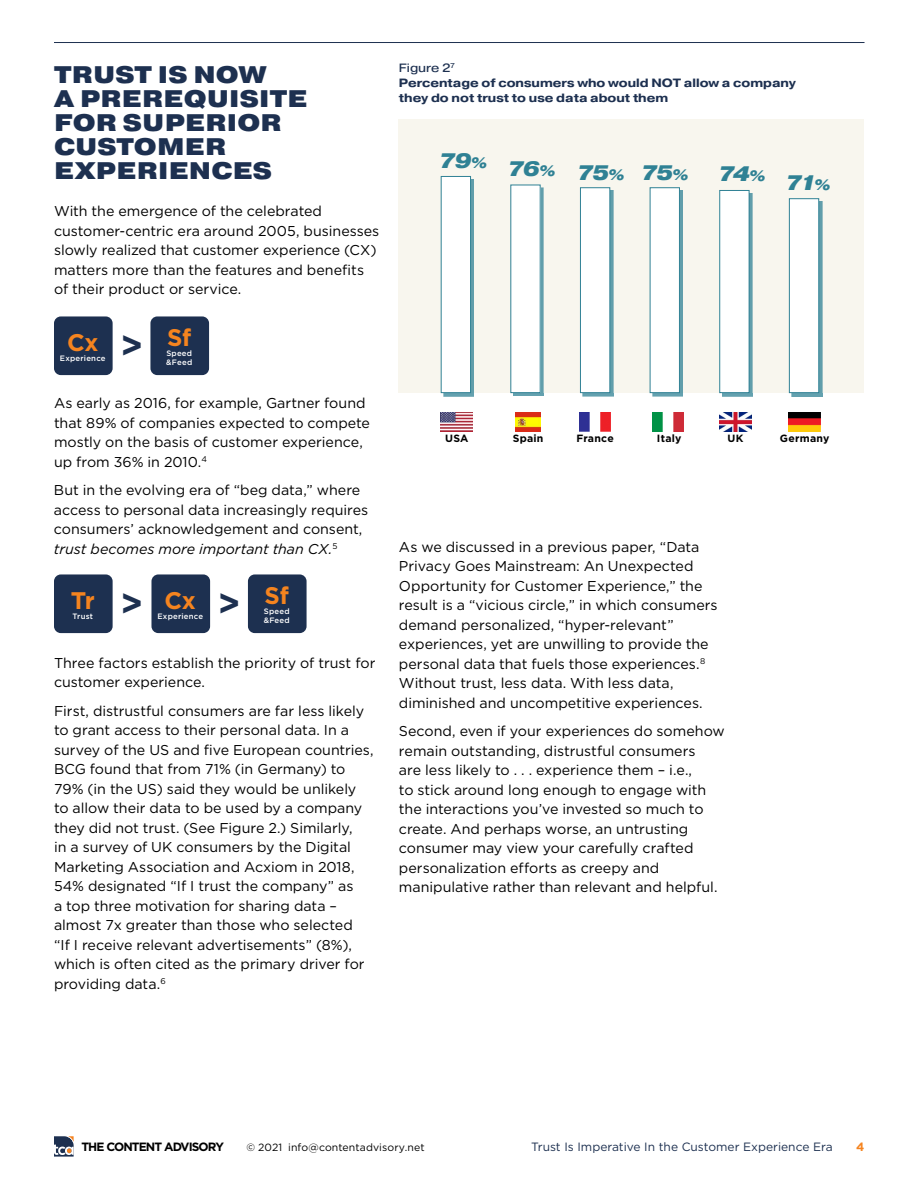
<style>
.page{position:relative;width:918px;height:1188px;background:#fff}
.page>*{position:absolute;margin:0;border:0;box-sizing:border-box;transform-origin:0 0}
.t1{font:700 36px "Gotham";color:#1d3050}
.t2{font:900 24px/24px "Pragmatica Ext";letter-spacing:.01em;color:#1d3050}
.t3{font:700 24px "Gotham";letter-spacing:-.02em;color:#f5841f}
.t4{font:italic 900 21px "Pragmatica Ext";color:#2f8194}
.t5{font:14.25px/19.5px "Gotham";color:#000}
.t6{font:700 12px/15px "Pragmatica Ext";color:#1d3050}
.t7{font:12px "Gotham";color:#1d3050}
.t8{font:700 12px "Gotham";letter-spacing:-.075em;color:#000}
.t9{font:700 12px "Gotham";color:#f5841f}
.t10{font:10.5px "Gotham";letter-spacing:.005em;color:#000}
.t11{font:700 10.5px "Gotham";letter-spacing:.025em;color:#000}
.t12{font:500 7.8px "Gotham";letter-spacing:.03em;color:#fff}
.s1{font-style:italic}
.s2{font-weight:400}
.s3{font-size:15px}
</style>
<div class="page">
<hr style="left:54px;top:42px;width:811px;height:1px;background:#1d3050">
<svg style="left:54px;top:1136px;width:20px;height:21px"></svg>
<div style="left:54px;top:316px;width:59px;height:59px;background:#1d3050;border-radius:7px"></div>
<div style="left:150px;top:316px;width:59px;height:59px;background:#1d3050;border-radius:7px"></div>
<div style="left:151px;top:574px;width:59px;height:59px;background:#1d3050;border-radius:7px"></div>
<div style="left:54px;top:574px;width:59px;height:59px;background:#1d3050;border-radius:7px"></div>
<div style="left:248px;top:574px;width:59px;height:59px;background:#1d3050;border-radius:7px"></div>
<div style="left:399px;top:119px;width:465px;height:274px;background:#f8f6ee"></div>
<img style="left:441px;top:412px;width:32px;height:19px">
<img style="left:720px;top:412px;width:31px;height:19px">
<img style="left:789px;top:412px;width:31px;height:19px">
<img style="left:515px;top:412px;width:26px;height:19px">
<img style="left:652px;top:412px;width:32px;height:19px">
<img style="left:579px;top:412px;width:32px;height:19px">
<img style="left:444px;top:179px;width:30px;height:217px">
<div style="left:441px;top:176px;width:30px;height:217px;background:#fff"></div>
<div style="left:441px;top:176px;width:30px;height:217px;border:1px solid #2f8194"></div>
<img style="left:513px;top:188px;width:31px;height:208px">
<div style="left:511px;top:185px;width:29px;height:208px;background:#fff"></div>
<img style="left:583px;top:190px;width:30px;height:206px">
<div style="left:580px;top:188px;width:30px;height:205px;background:#fff"></div>
<div style="left:580px;top:187px;width:30px;height:206px;border:1px solid #2f8194"></div>
<img style="left:653px;top:190px;width:30px;height:206px">
<div style="left:650px;top:188px;width:29px;height:205px;background:#fff"></div>
<div style="left:650px;top:187px;width:30px;height:206px;border:1px solid #2f8194"></div>
<img style="left:722px;top:193px;width:30px;height:203px">
<div style="left:720px;top:190px;width:29px;height:203px;background:#fff"></div>
<div style="left:719px;top:190px;width:30px;height:203px;border:1px solid #2f8194"></div>
<img style="left:792px;top:201px;width:30px;height:195px">
<div style="left:789px;top:199px;width:30px;height:194px;background:#fff"></div>
<div style="left:789px;top:198px;width:30px;height:195px;border:1px solid #2f8194"></div>
<h2 class="t2" style="left:54px;top:63px;width:255px">TRUST IS NOW<br>A PREREQUISITE<br>FOR SUPERIOR<br>CUSTOMER<br>EXPERIENCES</h2>
<p class="t5" style="left:54px;top:201px;width:327px">With the emergence of the celebrated customer-centric era around 2005, businesses slowly realized that customer experience (CX) matters more than the features and benefits of their product or service.</p>
<h2 class="t3" style="left:67px;top:329px;width:33px">Cx</h2>
<p class="t12" style="left:60px;top:353px;width:47px">Experience</p>
<h2 class="t3" style="left:167px;top:324px;width:26px">Sf</h2>
<p class="t12" style="left:166px;top:349px;width:27px">Speed</p>
<h1 class="t1" style="left:120px;top:325px;width:25px">&gt;</h1>
<p class="t12" style="left:166px;top:358px;width:27px">&amp;Feed</p>
<p class="t5" style="left:54px;top:393px;width:318px">As early as 2016, for example, Gartner found that 89% of companies expected to compete mostly on the basis of customer experience, up from 36% in 2010.<sup>4</sup></p>
<p class="t5" style="left:54px;top:480px;width:316px">But in the evolving era of “beg data,” where access to personal data increasingly requires consumers’ acknowledgement and consent, <span class="s1">trust becomes more important than CX.</span><sup>5</sup></p>
<h2 class="t3" style="left:165px;top:587px;width:33px">Cx</h2>
<p class="t12" style="left:157px;top:611px;width:47px">Experience</p>
<h2 class="t3" style="left:265px;top:582px;width:26px">Sf</h2>
<p class="t12" style="left:264px;top:607px;width:27px">Speed</p>
<h2 class="t3" style="left:71px;top:587px;width:25px">Tr</h2>
<p class="t12" style="left:73px;top:611px;width:22px">Trust</p>
<h1 class="t1" style="left:120px;top:583px;width:25px">&gt;</h1>
<h1 class="t1" style="left:218px;top:583px;width:25px">&gt;</h1>
<p class="t12" style="left:264px;top:616px;width:27px">&amp;Feed</p>
<p class="t5" style="left:54px;top:653px;width:323px">Three factors establish the priority of trust for customer experience.</p>
<p class="t5" style="left:54px;top:701px;width:321px">First, distrustful consumers are far less likely to grant access to their personal data. In a survey of the US and five European countries, BCG found that from 71% (in Germany) to 79% (in the US) said they would be unlikely to allow their data to be used by a company they did not trust. (See Figure 2.) Similarly,<br>in a survey of UK consumers by the Digital Marketing Association and Acxiom in 2018, 54% designated “If I trust the company” as<br>a top three motivation for sharing data – almost 7x greater than those who selected<br>“If I receive relevant advertisements” (8%), which is often cited as the primary driver for providing data.<sup>6</sup></p>
<p class="t6" style="left:399px;top:60px;width:399px"><span class="s2">Figure 2</span><sup>7<br></sup>Percentage of consumers who would NOT allow a company they do not trust to use data about them</p>
<h3 class="t4" style="left:439px;top:157px;width:251px">79<sup>%</sup> 76<span class="s3">%</span> 75<sub>%</sub> 75<sub>%</sub></h3>
<h3 class="t4" style="left:718px;top:164px;width:114px">74<sup>%</sup> 71<sub>%</sub></h3>
<p class="t11" style="left:445px;top:432px;width:25px">USA</p>
<p class="t11" style="left:513px;top:432px;width:32px">Spain</p>
<p class="t11" style="left:576px;top:432px;width:39px">France</p>
<p class="t11" style="left:657px;top:432px;width:26px">Italy</p>
<p class="t11" style="left:728px;top:432px;width:17px">UK</p>
<p class="t11" style="left:780px;top:432px;width:51px">Germany</p>
<p class="t5" style="left:399px;top:537px;width:320px">As we discussed in a previous paper, “Data Privacy Goes Mainstream: An Unexpected Opportunity for Customer Experience,” the result is a “vicious circle,” in which consumers demand personalized, “hyper-relevant” experiences, yet are unwilling to provide the personal data that fuels those experiences.<sup>8<br></sup>Without trust, less data. With less data, diminished and uncompetitive experiences.</p>
<p class="t5" style="left:399px;top:721px;width:327px">Second, even if your experiences do somehow remain outstanding, distrustful consumers<br>are less likely to . . . experience them – i.e.,<br>to stick around long enough to engage with the interactions you’ve invested so much to create. And perhaps worse, an untrusting consumer may view your carefully crafted personalization efforts as creepy and manipulative rather than relevant and helpful.</p>
<p class="t8" style="left:81px;top:1140px;width:144px">THE CONTENT ADVISORY</p>
<p class="t10" style="left:246px;top:1141px;width:180px">© 2021 info@contentadvisory.net</p>
<p class="t7" style="left:531px;top:1140px;width:303px">Trust Is Imperative In the Customer Experience Era</p>
<p class="t9" style="left:856px;top:1140px;width:10px">4</p>
</div>
